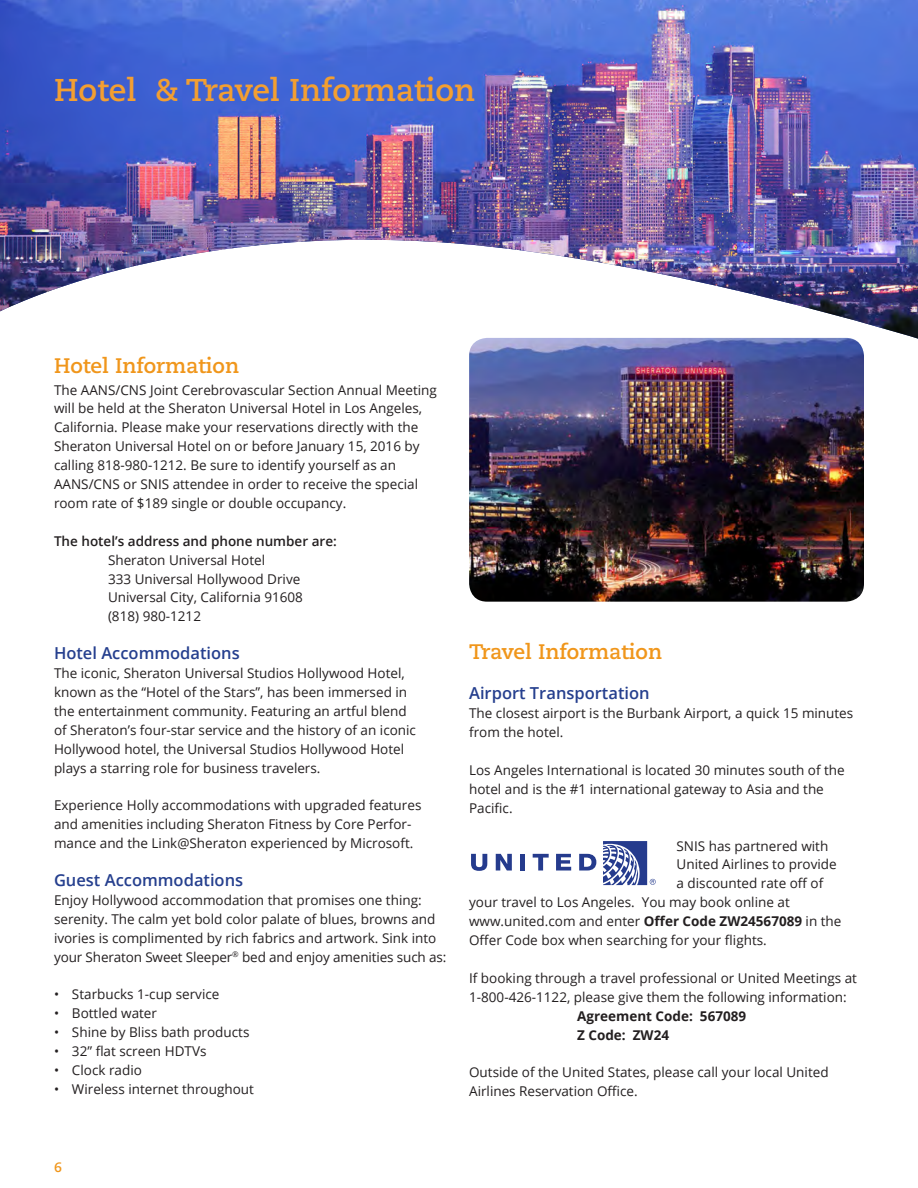
<style>
.page{position:relative;width:918px;height:1188px;background:#fff}
.page>*{position:absolute;margin:0;border:0;box-sizing:border-box;transform-origin:0 0}
.t1{font:700 31.5px "Caecilia";color:#f39f31}
.Sub_14{font:700 21px "Caecilia";color:#f0961b}
.Sub_11{font:600 16.5px "Open Sans";color:#253f8e}
.Body{font:13.5px/18.9px "Open Sans";color:#231f20}
.Body-2{font:600 13.5px "Open Sans";color:#231f20}
.Body-3{font:700 13.5px "Open Sans";color:#231f20}
.t2{font:700 13.5px "Caecilia";color:#f0961b}
.s1{font-weight:700}
</style>
<div class="page">
<img style="left:0;top:0;width:918px;height:339px">
<img style="left:469px;top:338px;width:395px;height:264px">
<svg style="left:603px;top:841px;width:53px;height:44px"></svg>
<svg style="left:471px;top:854px;width:16px;height:17px"></svg>
<svg style="left:496px;top:854px;width:16px;height:17px"></svg>
<div style="left:520px;top:854px;width:5px;height:17px;background:#253b8d"></div>
<svg style="left:533px;top:854px;width:16px;height:17px"></svg>
<svg style="left:556px;top:854px;width:15px;height:17px"></svg>
<svg style="left:579px;top:854px;width:17px;height:17px"></svg>
<p class="t1" style="left:54px;top:72px;width:423px">Hotel &amp; Travel Information</p>
<p class="Sub_14" style="left:54px;top:353px;width:187px">Hotel Information</p>
<p class="Body" style="left:54px;top:380px;width:384px">The AANS/CNS Joint Cerebrovascular Section Annual Meeting will be held at the Sheraton Universal Hotel in Los Angeles, California. Please make your reservations directly with the Sheraton Universal Hotel on or before January 15, 2016 by calling 818-980-1212. Be sure to identify yourself as an AANS/CNS or SNIS attendee in order to receive the special room rate of $189 single or double occupancy.</p>
<p class="Body-2" style="left:54px;top:532px;width:284px">The hotel’s address and phone number are:</p>
<p class="Body" style="left:108px;top:550px;width:159px">Sheraton Universal Hotel</p>
<p class="Body" style="left:108px;top:569px;width:194px">333 Universal Hollywood Drive</p>
<p class="Body" style="left:108px;top:588px;width:196px">Universal City, California 91608</p>
<p class="Body" style="left:108px;top:607px;width:95px">(818) 980-1212</p>
<p class="Sub_11" style="left:54px;top:642px;width:187px">Hotel Accommodations</p>
<p class="Body" style="left:54px;top:663px;width:364px">The iconic, Sheraton Universal Studios Hollywood Hotel, known as the “Hotel of the Stars”, has been immersed in the entertainment community. Featuring an artful blend of Sheraton’s four-star service and the history of an iconic Hollywood hotel, the Universal Studios Hollywood Hotel plays a starring role for business travelers.</p>
<p class="Body" style="left:54px;top:796px;width:369px">Experience Holly accommodations with upgraded features and amenities including Sheraton Fitness by Core Perfor&shy;mance and the Link@Sheraton experienced by Microsoft.</p>
<p class="Sub_11" style="left:54px;top:869px;width:191px">Guest Accommodations</p>
<p class="Body" style="left:54px;top:890px;width:394px">Enjoy Hollywood accommodation that promises one thing: serenity. The calm yet bold color palate of blues, browns and ivories is complimented by rich fabrics and artwork. Sink into your Sheraton Sweet Sleeper<sup>®</sup> bed and enjoy amenities such as:</p>
<p class="Body" style="left:54px;top:985px;width:167px">• Starbucks 1-cup service</p>
<p class="Body" style="left:54px;top:1004px;width:105px">• Bottled water</p>
<p class="Body" style="left:54px;top:1022px;width:197px">• Shine by Bliss bath products</p>
<p class="Body" style="left:54px;top:1041px;width:154px">• 32” flat screen HDTVs</p>
<p class="Body" style="left:54px;top:1060px;width:89px">• Clock radio</p>
<p class="Body" style="left:54px;top:1079px;width:201px">• Wireless internet throughout</p>
<p class="Sub_14" style="left:469px;top:639px;width:194px">Travel Information</p>
<p class="Sub_11" style="left:469px;top:682px;width:182px">Airport Transportation</p>
<p class="Body" style="left:469px;top:704px;width:386px">The closest airport is the Burbank Airport, a quick 15 minutes from the hotel.</p>
<p class="Body" style="left:469px;top:760px;width:377px">Los Angeles International is located 30 minutes south of the hotel and is the #1 international gateway to Asia and the<br>Pacific.</p>
<p class="Body" style="left:677px;top:836px;width:153px">SNIS has partnered with</p>
<p class="Body" style="left:677px;top:855px;width:162px">United Airlines to provide</p>
<p class="Body" style="left:677px;top:874px;width:148px">a discounted rate off of</p>
<p class="Body" style="left:469px;top:893px;width:322px">your travel to Los Angeles. You may book online at</p>
<p class="Body" style="left:469px;top:911px;width:374px">www.united.com and enter <span class="s1">Offer Code ZW24567089</span> in the</p>
<p class="Body" style="left:469px;top:930px;width:299px">Offer Code box when searching for your flights.</p>
<p class="Body" style="left:469px;top:968px;width:389px">If booking through a travel professional or United Meetings at<br>1-800-426-1122, please give them the following information:</p>
<p class="Body-3" style="left:577px;top:1006px;width:171px">Agreement Code: 567089</p>
<p class="Body-3" style="left:577px;top:1025px;width:93px">Z Code: ZW24</p>
<p class="Body" style="left:469px;top:1063px;width:361px">Outside of the United States, please call your local United<br>Airlines Reservation Office.</p>
<p class="t2" style="left:54px;top:1160px;width:9px">6</p>
</div>
